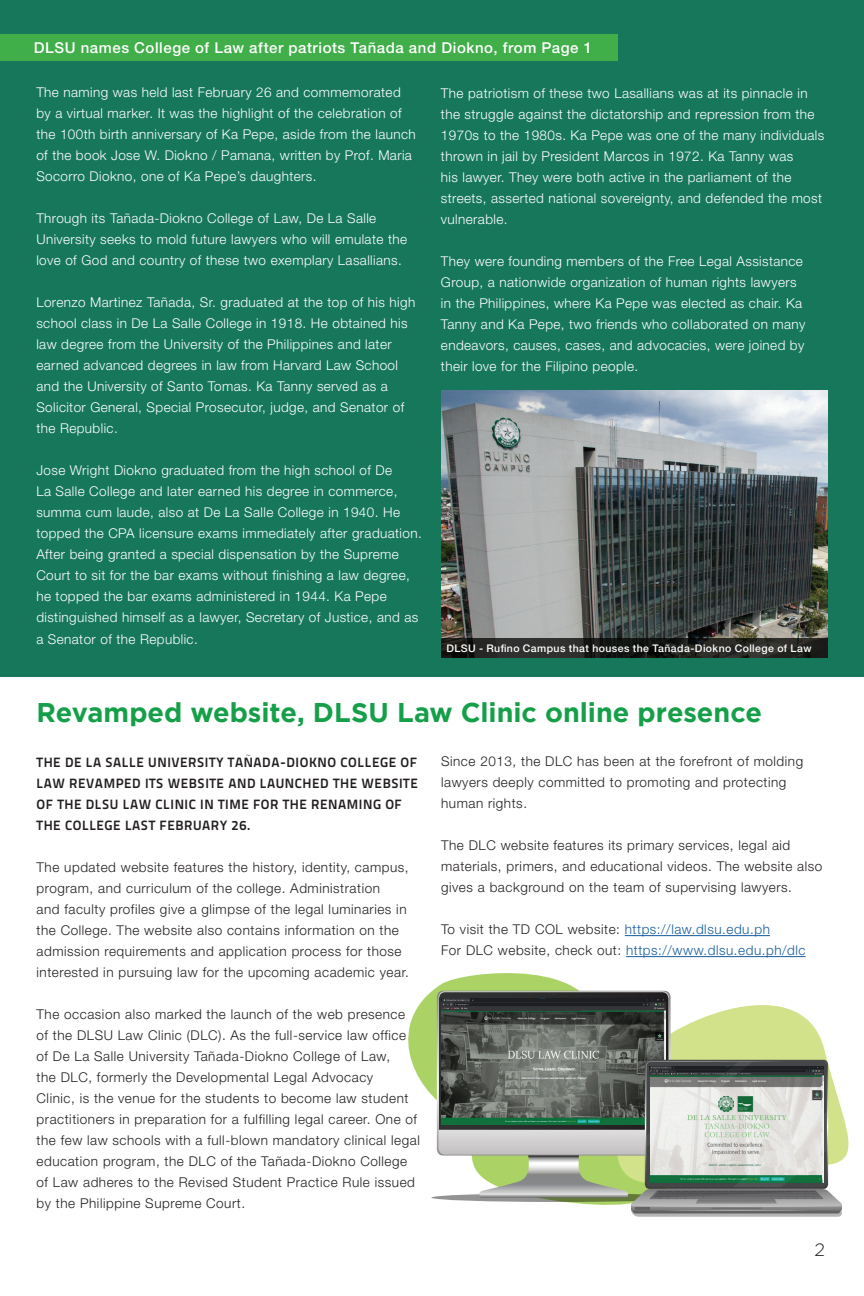
<style>
.page{position:relative;width:864px;height:1296px;background:#fff}
.page>*{position:absolute;margin:0;border:0;box-sizing:border-box;transform-origin:0 0}
.t1{font:700 27px "Gotham";color:#169f49}
.t2{font:300 18px "Gotham";color:#231f20}
.t3{font:500 15px "Helvetica Neue LT Std";letter-spacing:.035em;color:#fff}
.t4{font:300 13.5px/21px "Helvetica Neue LT Std";letter-spacing:.03em;color:#fff}
.t5{font:300 13.5px/21px "Helvetica Neue LT Std";letter-spacing:.04em;color:#231f20}
.t6{font:13.5px/21px "Titillium Text 14 L 800 wt";letter-spacing:.04em;color:#231f20}
.t7{font:300 13.5px/21px "Helvetica Neue LT Std";letter-spacing:.04em;color:#175d9e}
.t8{font:500 10.5px "Helvetica Neue LT Std";letter-spacing:.04em;color:#fff}
.s1{color:#231f20}
</style>
<div class="page">
<div style="left:0;top:0;width:864px;height:676px;background:#16775b"></div>
<hr style="left:625px;top:935px;width:145px;height:1px;background:#175d9e">
<hr style="left:626px;top:956px;width:180px;height:1px;background:#175d9e">
<div style="left:0;top:35px;width:618px;height:26px;background:#40ae49"></div>
<img style="left:441px;top:391px;width:387px;height:247px">
<svg style="left:408px;top:956px;width:283px;height:243px"></svg>
<svg style="left:560px;top:959px;width:289px;height:200px"></svg>
<svg style="left:441px;top:638px;width:387px;height:20px;background:#22221f"></svg>
<svg style="left:437px;top:991px;width:406px;height:226px;background:#9aa292"></svg>
<p class="t3" style="left:34px;top:38px;width:560px">DLSU names College of Law after patriots Tañada and Diokno, from Page 1</p>
<p class="t4" style="left:36px;top:82px;width:381px">The naming was held last February 26 and commemorated by a virtual marker. It was the highlight of the celebration of the 100th birth anniversary of Ka Pepe, aside from the launch of the book Jose W. Diokno / Pamana, written by Prof. Maria Socorro Diokno, one of Ka Pepe’s daughters.</p>
<p class="t4" style="left:36px;top:208px;width:372px">Through its Tañada-Diokno College of Law, De La Salle<br>University seeks to mold future lawyers who will emulate the love of God and country of these two exemplary Lasallians.</p>
<p class="t4" style="left:36px;top:292px;width:380px">Lorenzo Martinez Tañada, Sr. graduated at the top of his high school class in De La Salle College in 1918. He obtained his law degree from the University of the Philippines and later earned advanced degrees in law from Harvard Law School and the University of Santo Tomas. Ka Tanny served as a Solicitor General, Special Prosecutor, judge, and Senator of the Republic.</p>
<p class="t4" style="left:36px;top:460px;width:387px">Jose Wright Diokno graduated from the high school of De<br>La Salle College and later earned his degree in commerce, summa cum laude, also at De La Salle College in 1940. He topped the CPA licensure exams immediately after graduation.<br>After being granted a special dispensation by the Supreme Court to sit for the bar exams without finishing a law degree, he topped the bar exams administered in 1944. Ka Pepe distinguished himself as a lawyer, Secretary of Justice, and as a Senator of the Republic.</p>
<p class="t4" style="left:441px;top:82px;width:385px">The patriotism of these two Lasallians was at its pinnacle in the struggle against the dictatorship and repression from the 1970s to the 1980s. Ka Pepe was one of the many individuals thrown in jail by President Marcos in 1972. Ka Tanny was<br>his lawyer. They were both active in the parliament of the streets, asserted national sovereignty, and defended the most vulnerable.</p>
<p class="t4" style="left:441px;top:250px;width:366px">They were founding members of the Free Legal Assistance Group, a nationwide organization of human rights lawyers in the Philippines, where Ka Pepe was elected as chair. Ka Tanny and Ka Pepe, two friends who collaborated on many endeavors, causes, cases, and advocacies, were joined by their love for the Filipino people.</p>
<p class="t8" style="left:446px;top:642px;width:367px">DLSU - Rufino Campus that houses the Tañada-Diokno College of Law</p>
<h1 class="t1" style="left:37px;top:697px;width:727px">Revamped website, DLSU Law Clinic online presence</h1>
<p class="t6" style="left:37px;top:751px;width:383px">THE DE LA SALLE UNIVERSITY TAÑADA-DIOKNO COLLEGE OF LAW REVAMPED ITS WEBSITE AND LAUNCHED THE WEBSITE OF THE DLSU LAW CLINIC IN TIME FOR THE RENAMING OF THE COLLEGE LAST FEBRUARY 26.</p>
<p class="t5" style="left:37px;top:856px;width:374px">The updated website features the history, identity, campus, program, and curriculum of the college. Administration<br>and faculty profiles give a glimpse of the legal luminaries in the College. The website also contains information on the admission requirements and application process for those interested in pursuing law for the upcoming academic year.</p>
<p class="t5" style="left:37px;top:1003px;width:385px">The occasion also marked the launch of the web presence of the DLSU Law Clinic (DLC). As the full-service law office of De La Salle University Tañada-Diokno College of Law,<br>the DLC, formerly the Developmental Legal Advocacy<br>Clinic, is the venue for the students to become law student practitioners in preparation for a fulfilling legal career. One of the few law schools with a full-blown mandatory clinical legal education program, the DLC of the Tañada-Diokno College of Law adheres to the Revised Student Practice Rule issued by the Philippine Supreme Court.</p>
<p class="t5" style="left:441px;top:751px;width:364px">Since 2013, the DLC has been at the forefront of molding lawyers deeply committed to promoting and protecting human rights.</p>
<p class="t5" style="left:441px;top:835px;width:383px">The DLC website features its primary services, legal aid materials, primers, and educational videos. The website also gives a background on the team of supervising lawyers.</p>
<p class="t7" style="left:441px;top:919px;width:366px"><span class="s1">To visit the TD COL website:</span> https://law.dlsu.edu.ph<br><span class="s1">For DLC website, check out:</span> https://www.dlsu.edu.ph/dlc</p>
<h2 class="t2" style="left:815px;top:1240px;width:12px">2</h2>
</div>
